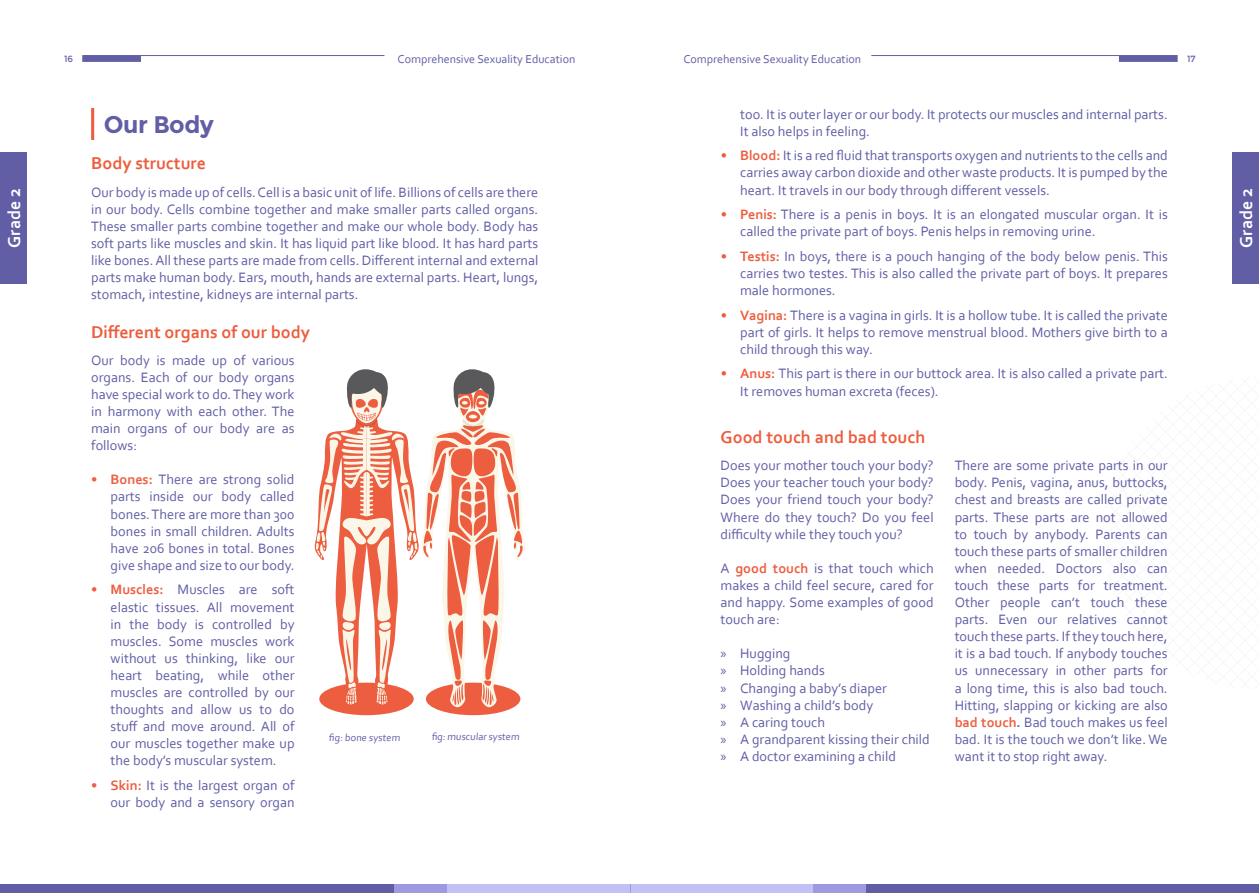
<style>
.page{position:relative;width:1259px;height:893px;background:#fff}
.page>*{position:absolute;margin:0;border:0;box-sizing:border-box;transform-origin:0 0}
.Introduction{font:700 24px "Montserrat";letter-spacing:-.02em;color:#615ea6}
.t1{font:700 18px "Corbel";color:#ed5d3d}
.t2{font:700 18px "Corbel";color:#fff}
.Paragraph{font:14.25px/17.1px "Corbel";color:#615ea6;text-align:justify}
.t3{font:12px "Corbel";color:#615ea6}
.Paragraph-2{font:10.5px "Corbel";color:#615ea6}
.t4{font:9px "Montserrat";color:#615ea6}
.s1{font-weight:700;color:#ed5e40}
.s2{font-family:"Myriad Pro"}
.s3{font-weight:700}
</style>
<div class="page">
<hr style="left:82px;top:55px;width:302px;height:1px;background:#615ea6">
<div style="left:82px;top:56px;width:59px;height:6px;background:#615ea6"></div>
<hr style="left:871px;top:55px;width:306px;height:1px;background:#615ea6">
<div style="left:1119px;top:56px;width:58px;height:6px;background:#615ea6"></div>
<div style="left:0;top:884px;width:629px;height:9px;background:#615ea6"></div>
<div style="left:631px;top:884px;width:628px;height:9px;background:#615ea6"></div>
<div style="left:394px;top:884px;width:236px;height:9px;background:#9e9ae0"></div>
<div style="left:630px;top:884px;width:236px;height:9px;background:#9e9ae0"></div>
<div style="left:448px;top:884px;width:182px;height:9px;background:#c3c0f5"></div>
<div style="left:630px;top:884px;width:182px;height:9px;background:#c3c0f5"></div>
<hr style="left:91px;top:108px;width:3px;height:32px;background:#ed5d3d">
<div style="left:319px;top:683px;width:95px;height:32px;background:#ed5e40;border-radius:50%"></div>
<div style="left:426px;top:683px;width:94px;height:32px;background:#ed5e40;border-radius:50%"></div>
<svg style="left:314px;top:369px;width:211px;height:338px"></svg>
<div style="left:1232px;top:152px;width:27px;height:132px;background:#615ea6"></div>
<div style="left:0;top:152px;width:27px;height:132px;background:#615ea6"></div>
<p class="t4" style="left:64px;top:54px;width:11px">16</p>
<p class="t3" style="left:397px;top:52px;width:179px">Comprehensive Sexuality Education</p>
<p class="t3" style="left:683px;top:52px;width:179px">Comprehensive Sexuality Education</p>
<p class="t4" style="left:1187px;top:54px;width:10px">17</p>
<p class="Paragraph" style="left:740px;top:105px;width:429px">too. It is outer layer or our body. It protects our muscles and internal parts.<br>It also helps in feeling.</p>
<p class="Paragraph" style="left:740px;top:147px;width:429px;text-indent:-20px"><span class="s1">• Blood:</span> It is a red fluid that transports oxygen and nutrients to the cells and carries away carbon dioxide and other waste products. It is pumped by the heart. It travels in our body through different vessels.</p>
<p class="Paragraph" style="left:740px;top:205px;width:429px;text-indent:-20px"><span class="s1">• Penis:</span> There is a penis in boys. It is an elongated muscular organ. It is called the private part of boys. Penis helps in removing urine.</p>
<p class="Paragraph" style="left:740px;top:247px;width:429px;text-indent:-20px"><span class="s1">• Testis:</span> In boys, there is a pouch hanging of the body below penis. This carries two testes. This is also called the private part of boys. It prepares male hormones.</p>
<p class="Paragraph" style="left:740px;top:306px;width:429px;text-indent:-20px"><span class="s1">• Vagina:</span> There is a vagina in girls. It is a hollow tube. It is called the private part of girls. It helps to remove menstrual blood. Mothers give birth to a child through this way.</p>
<p class="Paragraph" style="left:740px;top:365px;width:429px;text-indent:-20px"><span class="s1">• Anus:</span> This part is there in our buttock area. It is also called a private part.<br>It removes human excreta (feces).</p>
<p class="Introduction" style="left:104px;top:110px;width:112px">Our Body</p>
<p class="t1" style="left:91px;top:152px;width:116px">Body structure</p>
<p class="Paragraph" style="left:91px;top:183px;width:449px">Our body is made up of cells. Cell is a basic unit of life. Billions of cells are there in our body. Cells combine together and make smaller parts called organs.<br>These smaller parts combine together and make our whole body. Body has soft parts like muscles and skin. It has liquid part like blood. It has hard parts like bones. All these parts are made from cells. Different internal and external parts make human body. Ears, mouth, hands are external parts. Heart, lungs, stomach, intestine, kidneys are internal parts.</p>
<p class="t2" style="left:3px;top:248px;width:61px;rotate:-90deg">Grade 2</p>
<p class="t2" style="left:1235px;top:248px;width:61px;rotate:-90deg">Grade 2</p>
<p class="t1" style="left:91px;top:321px;width:220px">Different organs of our body</p>
<p class="Paragraph" style="left:91px;top:351px;width:205px">Our body is made up of various organs. Each of our body organs have special work to do. They work in harmony with each other. The main organs of our body are as follows:</p>
<p class="Paragraph" style="left:111px;top:471px;width:185px;text-indent:-20px"><span class="s1">• Bones:</span> There are strong solid parts inside our body called bones. There are more than 300 bones in small children. Adults have 206 bones in total. Bones give shape and size to our body.</p>
<p class="Paragraph" style="left:111px;top:581px;width:185px;text-indent:-20px"><span class="s1">• Muscles:</span> Muscles are soft elastic tissues. All movement in the body is controlled by muscles. Some muscles work without us thinking, like our heart beating, while other muscles are controlled by our thoughts and allow us to do stuff and move around. All of our muscles together make up the body’s muscular system.</p>
<p class="Paragraph" style="left:91px;top:776px;width:205px;text-align:right"><span class="s1">• Skin:</span> It is the largest organ of our body and a sensory organ</p>
<p class="t1" style="left:720px;top:425px;width:206px">Good touch and bad touch</p>
<p class="Paragraph" style="left:720px;top:457px;width:215px">Does your mother touch your body?<br>Does your teacher touch your body?<br>Does your friend touch your body?<br>Where do they touch? Do you feel difficulty while they touch you?</p>
<p class="Paragraph" style="left:720px;top:559px;width:215px">A <span class="s1">good touch</span> is that touch which makes a child feel secure, cared for and happy. Some examples of good touch are:</p>
<p class="Paragraph" style="left:720px;top:645px;width:71px"><span class="s2">»</span> Hugging</p>
<p class="Paragraph" style="left:720px;top:662px;width:106px"><span class="s2">»</span> Holding hands</p>
<p class="Paragraph" style="left:720px;top:679px;width:168px"><span class="s2">»</span> Changing a baby’s diaper</p>
<p class="Paragraph" style="left:720px;top:696px;width:154px"><span class="s2">»</span> Washing a child’s body</p>
<p class="Paragraph" style="left:720px;top:713px;width:106px"><span class="s2">»</span> A caring touch</p>
<p class="Paragraph" style="left:720px;top:730px;width:211px"><span class="s2">»</span> A grandparent kissing their child</p>
<p class="Paragraph" style="left:720px;top:747px;width:177px"><span class="s2">»</span> A doctor examining a child</p>
<p class="Paragraph" style="left:954px;top:457px;width:215px">There are some private parts in our body. Penis, vagina, anus, buttocks, chest and breasts are called private parts. These parts are not allowed to touch by anybody. Parents can touch these parts of smaller children when needed. Doctors also can touch these parts for treatment.<br>Other people can’t touch these parts. Even our relatives cannot touch these parts. If they touch here, it is a bad touch. If anybody touches us unnecessary in other parts for a long time, this is also bad touch.<br>Hitting, slapping or kicking are also <span class="s1">bad touch</span><span class="s3">.</span> Bad touch makes us feel bad. It is the touch we don’t like. We want it to stop right away.</p>
<p class="Paragraph-2" style="left:329px;top:731px;width:74px">fig: bone system</p>
<p class="Paragraph-2" style="left:432px;top:730px;width:90px">fig: muscular system</p>
</div>
